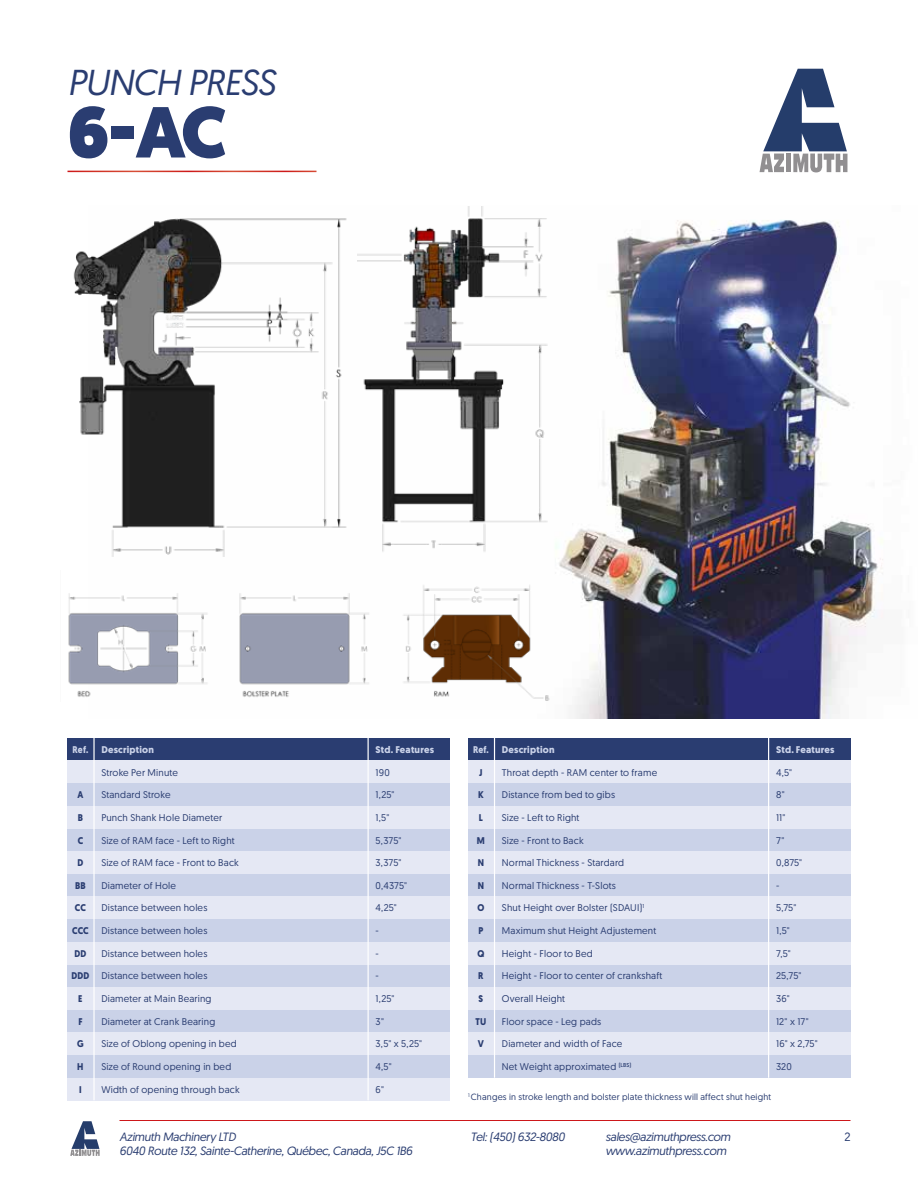
<style>
.page{position:relative;width:918px;height:1188px;background:#fff}
.page>*{position:absolute;margin:0;border:0;box-sizing:border-box;transform-origin:0 0}
.t1{font:900 72px "Geomanist";color:#2a3d71}
.t2{font:italic 36px "Geomanist";letter-spacing:-.025em;color:#2a3d71}
.t3{font:italic 12px "Geomanist";letter-spacing:-.025em;color:#2a3d71}
.t4{font:12px "Geomanist";color:#2a3d71}
.t5{font:9.75px "Geomanist";letter-spacing:.02em;color:#2a3d71}
.t6{font:700 9.75px "Geomanist";letter-spacing:.02em;color:#cad2e8}
.t7{font:700 9.75px "Geomanist";letter-spacing:.015em;color:#2a3d71;scale:.9 1}
.t8{font:700 9.75px "Geomanist";letter-spacing:.02em;color:#cad2e8;scale:.9 1}
.t9{font:9px "Geomanist";letter-spacing:.02em;color:#2a3d71}
</style>
<div class="page">
<img style="left:556px;top:220px;width:327px;height:498px">
<div style="left:68px;top:759px;width:382px;height:341px;background:#cad2e8"></div>
<div style="left:468px;top:759px;width:382px;height:319px;background:#cad2e8"></div>
<div style="left:68px;top:738px;width:382px;height:23px;background:#2a3d71"></div>
<div style="left:468px;top:738px;width:382px;height:23px;background:#2a3d71"></div>
<div style="left:68px;top:761px;width:382px;height:22px;background:#e5e8f4"></div>
<div style="left:468px;top:761px;width:382px;height:22px;background:#e5e8f4"></div>
<div style="left:68px;top:806px;width:382px;height:23px;background:#e5e8f4"></div>
<div style="left:468px;top:806px;width:382px;height:23px;background:#e5e8f4"></div>
<div style="left:68px;top:851px;width:382px;height:23px;background:#e5e8f4"></div>
<div style="left:468px;top:851px;width:382px;height:23px;background:#e5e8f4"></div>
<div style="left:68px;top:942px;width:382px;height:22px;background:#e5e8f4"></div>
<div style="left:468px;top:942px;width:382px;height:22px;background:#e5e8f4"></div>
<div style="left:68px;top:987px;width:382px;height:23px;background:#e5e8f4"></div>
<div style="left:468px;top:987px;width:382px;height:23px;background:#e5e8f4"></div>
<div style="left:68px;top:1032px;width:382px;height:23px;background:#e5e8f4"></div>
<div style="left:68px;top:1078px;width:382px;height:22px;background:#e5e8f4"></div>
<div style="left:468px;top:1032px;width:382px;height:23px;background:#e5e8f4"></div>
<div style="left:68px;top:896px;width:382px;height:23px;background:#e5e8f4"></div>
<div style="left:468px;top:896px;width:382px;height:23px;background:#e5e8f4"></div>
<hr style="left:368px;top:738px;width:1px;height:362px;background:#fff">
<hr style="left:768px;top:738px;width:1px;height:340px;background:#fff">
<hr style="left:93px;top:738px;width:2px;height:362px;background:#fff">
<hr style="left:494px;top:738px;width:1px;height:340px;background:#fff">
<hr style="left:120px;top:1120px;width:730px;height:1px;background:#cd171a">
<svg style="left:70px;top:1121px;width:30px;height:35px"></svg>
<svg style="left:760px;top:69px;width:88px;height:103px"></svg>
<img style="left:73px;top:218px;width:274px;height:339px">
<img style="left:357px;top:206px;width:191px;height:346px">
<img style="left:68px;top:570px;width:498px;height:132px">
<h2 class="t2" style="left:68px;top:59px;width:209px">PUNCH PRESS</h2>
<h1 class="t1" style="left:68px;top:83px;width:161px">6-AC</h1>
<p class="t8" style="left:73px;top:743px;width:19px">Ref.</p>
<p class="t6" style="left:101px;top:743px;width:54px">Description</p>
<p class="t6" style="left:376px;top:743px;width:60px">Std. Features</p>
<p class="t8" style="left:473px;top:743px;width:19px">Ref.</p>
<p class="t6" style="left:502px;top:743px;width:54px">Description</p>
<p class="t6" style="left:776px;top:743px;width:60px">Std. Features</p>
<p class="t5" style="left:101px;top:788px;width:71px">Standard Stroke</p>
<p class="t5" style="left:101px;top:766px;width:78px">Stroke Per Minute</p>
<p class="t5" style="left:502px;top:766px;width:157px">Throat depth - RAM center to frame</p>
<p class="t5" style="left:376px;top:766px;width:16px">190</p>
<p class="t7" style="left:479px;top:766px;width:5px">J</p>
<p class="t5" style="left:776px;top:766px;width:18px">4,5"</p>
<p class="t5" style="left:502px;top:788px;width:115px">Distance from bed to gibs</p>
<p class="t5" style="left:376px;top:788px;width:20px">1,25"</p>
<p class="t5" style="left:776px;top:788px;width:10px">8"</p>
<p class="t7" style="left:77px;top:788px;width:8px">A</p>
<p class="t7" style="left:478px;top:788px;width:8px">K</p>
<p class="t7" style="left:78px;top:811px;width:7px">B</p>
<p class="t5" style="left:101px;top:811px;width:122px">Punch Shank Hole Diameter</p>
<p class="t5" style="left:376px;top:811px;width:15px">1,5"</p>
<p class="t7" style="left:479px;top:811px;width:6px">L</p>
<p class="t5" style="left:502px;top:811px;width:79px">Size - Left to Right</p>
<p class="t5" style="left:776px;top:811px;width:11px">11"</p>
<p class="t7" style="left:78px;top:834px;width:8px">C</p>
<p class="t5" style="left:101px;top:834px;width:135px">Size of RAM face - Left to Right</p>
<p class="t5" style="left:376px;top:834px;width:27px">5,375"</p>
<p class="t7" style="left:477px;top:834px;width:10px">M</p>
<p class="t5" style="left:502px;top:834px;width:83px">Size - Front to Back</p>
<p class="t5" style="left:776px;top:834px;width:10px">7"</p>
<p class="t7" style="left:78px;top:856px;width:8px">D</p>
<p class="t5" style="left:101px;top:856px;width:139px">Size of RAM face - Front to Back</p>
<p class="t5" style="left:376px;top:856px;width:27px">3,375"</p>
<p class="t7" style="left:478px;top:856px;width:9px">N</p>
<p class="t5" style="left:502px;top:856px;width:124px">Normal Thickness - Stardard</p>
<p class="t5" style="left:776px;top:856px;width:28px">0,875"</p>
<p class="t7" style="left:75px;top:879px;width:13px">BB</p>
<p class="t5" style="left:101px;top:879px;width:76px">Diameter of Hole</p>
<p class="t5" style="left:376px;top:879px;width:33px">0,4375"</p>
<p class="t7" style="left:478px;top:879px;width:9px">N</p>
<p class="t5" style="left:502px;top:879px;width:116px">Normal Thickness - T-Slots</p>
<p class="t5" style="left:776px;top:879px;width:5px">-</p>
<p class="t7" style="left:75px;top:902px;width:14px">CC</p>
<p class="t5" style="left:101px;top:902px;width:108px">Distance between holes</p>
<p class="t5" style="left:376px;top:902px;width:23px">4,25"</p>
<p class="t7" style="left:478px;top:902px;width:9px">O</p>
<p class="t5" style="left:502px;top:902px;width:144px">Shut Height over Bolster (SDAUI)<sup>1</sup></p>
<p class="t5" style="left:776px;top:902px;width:22px">5,75"</p>
<p class="t7" style="left:72px;top:924px;width:20px">CCC</p>
<p class="t5" style="left:101px;top:924px;width:108px">Distance between holes</p>
<p class="t5" style="left:376px;top:924px;width:5px">-</p>
<p class="t7" style="left:479px;top:924px;width:7px">P</p>
<p class="t5" style="left:502px;top:924px;width:156px">Maximum shut Height Adjustement</p>
<p class="t5" style="left:776px;top:924px;width:15px">1,5"</p>
<p class="t7" style="left:75px;top:947px;width:15px">DD</p>
<p class="t5" style="left:101px;top:947px;width:108px">Distance between holes</p>
<p class="t5" style="left:376px;top:947px;width:5px">-</p>
<p class="t7" style="left:478px;top:947px;width:9px">Q</p>
<p class="t5" style="left:502px;top:947px;width:93px">Height - Floor to Bed</p>
<p class="t5" style="left:776px;top:947px;width:16px">7,5"</p>
<p class="t7" style="left:72px;top:970px;width:21px">DDD</p>
<p class="t5" style="left:101px;top:970px;width:108px">Distance between holes</p>
<p class="t5" style="left:376px;top:970px;width:5px">-</p>
<p class="t7" style="left:478px;top:969px;width:7px">R</p>
<p class="t5" style="left:502px;top:970px;width:162px">Height - Floor to center of crankshaft</p>
<p class="t5" style="left:776px;top:970px;width:27px">25,75"</p>
<p class="t7" style="left:78px;top:992px;width:6px">E</p>
<p class="t5" style="left:101px;top:992px;width:112px">Diameter at Main Bearing</p>
<p class="t5" style="left:376px;top:992px;width:20px">1,25"</p>
<p class="t7" style="left:479px;top:992px;width:7px">S</p>
<p class="t5" style="left:502px;top:992px;width:65px">Overall Height</p>
<p class="t5" style="left:776px;top:992px;width:15px">36"</p>
<p class="t7" style="left:78px;top:1015px;width:6px">F</p>
<p class="t5" style="left:101px;top:1015px;width:115px">Diameter at Crank Bearing</p>
<p class="t5" style="left:376px;top:1015px;width:10px">3"</p>
<p class="t7" style="left:476px;top:1015px;width:13px">TU</p>
<p class="t5" style="left:502px;top:1015px;width:101px">Floor space - Leg pads</p>
<p class="t5" style="left:776px;top:1015px;width:34px">12" x 17"</p>
<p class="t7" style="left:77px;top:1037px;width:9px">G</p>
<p class="t5" style="left:101px;top:1038px;width:137px">Size of Oblong opening in bed</p>
<p class="t7" style="left:77px;top:1060px;width:8px">H</p>
<p class="t5" style="left:101px;top:1060px;width:131px">Size of Round opening in bed</p>
<p class="t7" style="left:79px;top:1083px;width:4px">I</p>
<p class="t5" style="left:101px;top:1083px;width:140px">Width of opening through back</p>
<p class="t5" style="left:376px;top:1038px;width:48px">3,5" x 5,25"</p>
<p class="t5" style="left:376px;top:1060px;width:18px">4,5"</p>
<p class="t5" style="left:376px;top:1083px;width:10px">6"</p>
<p class="t5" style="left:502px;top:1038px;width:122px">Diameter and width of Face</p>
<p class="t5" style="left:502px;top:1060px;width:131px">Net Weight approximated <sup>(LBS)</sup></p>
<p class="t9" style="left:468px;top:1091px;width:305px"><sup>1</sup> Changes in stroke length and bolster plate thickness will affect shut height</p>
<p class="t5" style="left:776px;top:1038px;width:43px">16" x 2,75"</p>
<p class="t5" style="left:776px;top:1060px;width:17px">320</p>
<p class="t7" style="left:478px;top:1037px;width:8px">V</p>
<p class="t3" style="left:120px;top:1129px;width:118px">Azimuth Machinery LTD</p>
<p class="t3" style="left:471px;top:1129px;width:96px">Tel: (450) 632-8080</p>
<p class="t3" style="left:606px;top:1129px;width:127px">sales@azimuthpress.com</p>
<p class="t4" style="left:844px;top:1129px;width:8px">2</p>
<p class="t3" style="left:120px;top:1143px;width:294px">6040 Route 132, Sainte-Catherine, Québec, Canada, J5C 1B6</p>
<p class="t3" style="left:606px;top:1143px;width:122px">www.azimuthpress.com</p>
</div>
